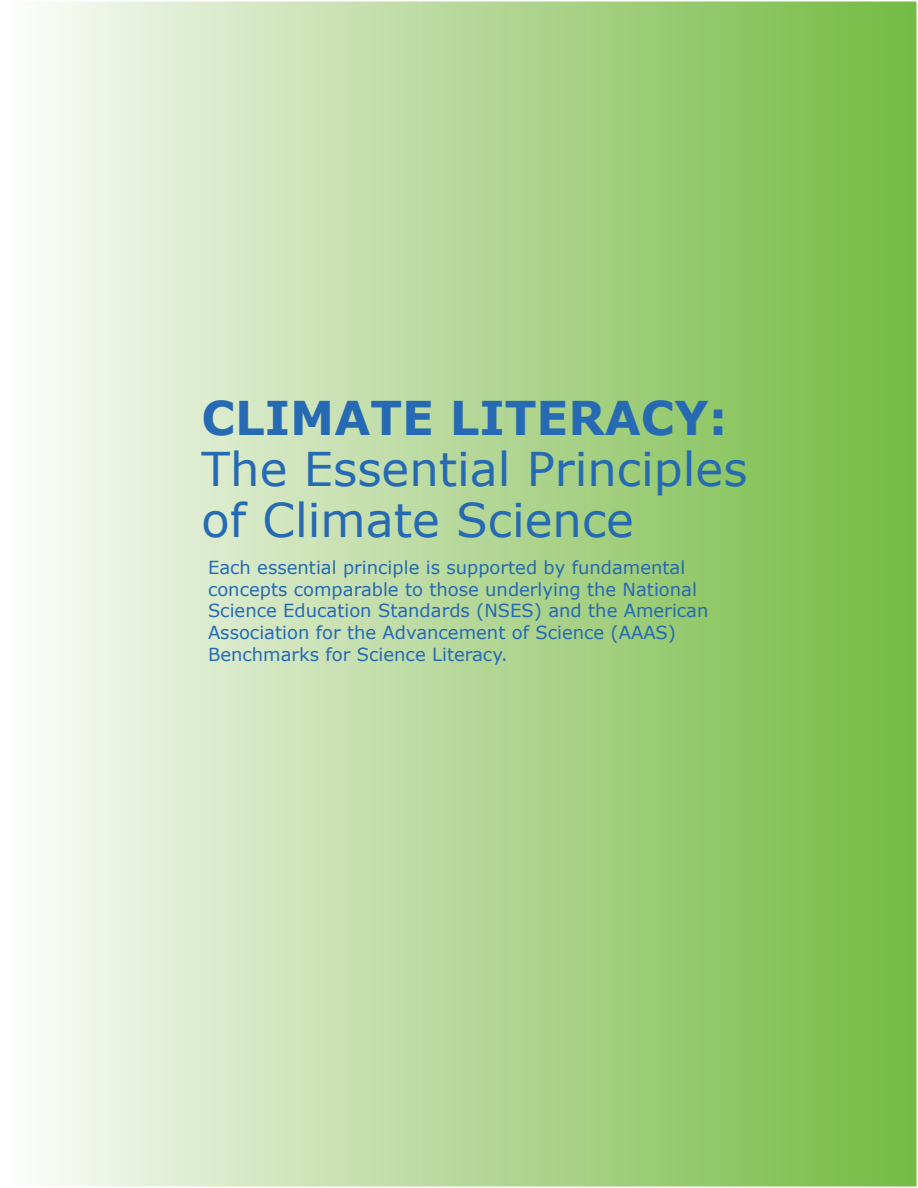
<style>
.page{position:relative;width:918px;height:1188px;background:#fff}
.page>*{position:absolute;margin:0;border:0;box-sizing:border-box;transform-origin:0 0}
.t1{font:46.5px/51px "Verdana";color:#256ab3}
.t2{font:700 46.5px "Verdana";color:#256ab3}
.t3{font:18px/21.6px "Verdana";color:#256ab3}
</style>
<div class="page">
<div style="left:1px;top:1px;width:916px;height:1186px;background:linear-gradient(to right,#fcfbfa,#73b940)"></div>
<h1 class="t2" style="left:202px;top:387px;width:527px">CLIMATE LITERACY:</h1>
<h1 class="t1" style="left:202px;top:444px;width:547px">The Essential Principles of Climate Science</h1>
<p class="t3" style="left:208px;top:557px;width:502px">Each essential principle is supported by fundamental concepts comparable to those underlying the National Science Education Standards (NSES) and the American Association for the Advancement of Science (AAAS)<br>Benchmarks for Science Literacy.</p>
</div>
